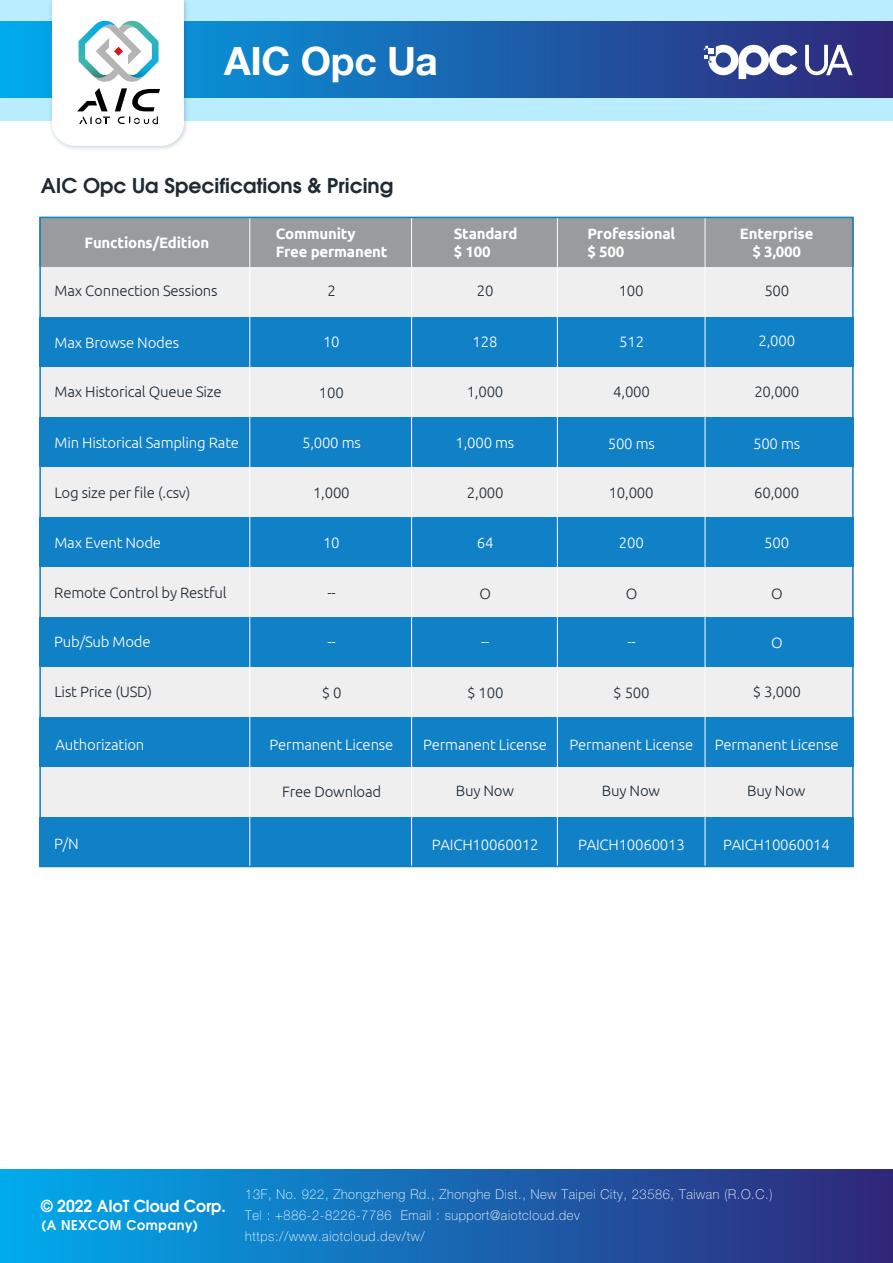
<style>
.page{position:relative;width:893px;height:1263px;background:#fff}
.page>*{position:absolute;margin:0;border:0;box-sizing:border-box;transform-origin:0 0}
.t1{font:700 39px "Helvetica Neue LT";letter-spacing:-.01em;color:#fff}
.t2{font:600 20.4px "Avant Garde";color:#1f2a34}
.t3{font:600 16.5px "Avant Garde";color:#fff;scale:.95 1}
.t4{font:300 15px "Ubuntu";letter-spacing:-.015em;color:#fff}
.t5{font:300 15px "Ubuntu";letter-spacing:-.015em;color:#1f2a34}
.t6{font:700 15px/18px "Ubuntu";letter-spacing:-.015em;color:#fff}
.t7{font:100 13.5px/21px "Helvetica Neue LT Pro";letter-spacing:.05em;color:#fff;scale:.95 1}
.t8{font:600 13.5px "Avant Garde";letter-spacing:.05em;color:#fff;scale:.95 1}
</style>
<div class="page">
<div style="left:0;top:1169px;width:893px;height:94px;background:linear-gradient(to right,#00abed,#302679)"></div>
<div style="left:0;top:0;width:893px;height:121px;background:#baedff"></div>
<svg style="left:0;top:21px;width:893px;height:77px;background:#1a62ad"></svg>
<svg style="left:704px;top:45px;width:93px;height:34px;background:#969fc6"></svg>
<svg style="left:805px;top:45px;width:48px;height:30px"></svg>
<div style="left:39px;top:717px;width:814px;height:49px;background:#1080c7"></div>
<div style="left:39px;top:817px;width:814px;height:49px;background:#1080c7"></div>
<div style="left:39px;top:667px;width:814px;height:49px;background:#efefef"></div>
<div style="left:39px;top:767px;width:814px;height:49px;background:#efefef"></div>
<div style="left:39px;top:617px;width:814px;height:49px;background:#1080c7"></div>
<div style="left:39px;top:567px;width:814px;height:49px;background:#efefef"></div>
<div style="left:39px;top:517px;width:814px;height:50px;background:#1080c7"></div>
<div style="left:39px;top:467px;width:814px;height:50px;background:#efefef"></div>
<div style="left:39px;top:417px;width:814px;height:50px;background:#1080c7"></div>
<div style="left:39px;top:367px;width:814px;height:50px;background:#efefef"></div>
<div style="left:39px;top:317px;width:814px;height:50px;background:#1080c7"></div>
<div style="left:39px;top:267px;width:814px;height:50px;background:#efefef"></div>
<div style="left:39px;top:217px;width:814px;height:50px;background:#999b9c"></div>
<hr style="left:249px;top:217px;width:1px;height:649px;background:#fff">
<hr style="left:411px;top:217px;width:1px;height:649px;background:#fff">
<hr style="left:557px;top:217px;width:1px;height:649px;background:#fff">
<hr style="left:705px;top:217px;width:1px;height:649px;background:#fff">
<img style="left:47px;top:0;width:145px;height:149px">
<svg style="left:52px;top:0;width:132px;height:146px"></svg>
<h1 class="t1" style="left:224px;top:37px;width:215px">AIC Opc Ua</h1>
<h2 class="t2" style="left:41px;top:172px;width:354px">AIC Opc Ua Specifications &amp; Pricing</h2>
<p class="t6" style="left:85px;top:233px;width:126px">Functions/Edition</p>
<p class="t6" style="left:276px;top:224px;width:113px">Community<br>Free permanent</p>
<p class="t6" style="left:454px;top:225px;width:65px">Standard $ 100</p>
<p class="t6" style="left:587px;top:225px;width:89px">Professional $ 500</p>
<p class="t6" style="left:740px;top:224px;width:75px;text-align:center">Enterprise $ 3,000</p>
<p class="t5" style="left:55px;top:281px;width:165px">Max Connection Sessions</p>
<p class="t5" style="left:328px;top:281px;width:10px">2</p>
<p class="t5" style="left:477px;top:281px;width:18px">20</p>
<p class="t5" style="left:619px;top:281px;width:26px">100</p>
<p class="t5" style="left:764px;top:281px;width:26px">500</p>
<p class="t4" style="left:55px;top:333px;width:126px">Max Browse Nodes</p>
<p class="t4" style="left:323px;top:333px;width:18px">10</p>
<p class="t4" style="left:473px;top:333px;width:26px">128</p>
<p class="t4" style="left:619px;top:333px;width:26px">512</p>
<p class="t4" style="left:758px;top:332px;width:38px">2,000</p>
<p class="t5" style="left:55px;top:383px;width:169px">Max Historical Queue Size</p>
<p class="t5" style="left:319px;top:383px;width:26px">100</p>
<p class="t5" style="left:467px;top:382px;width:38px">1,000</p>
<p class="t5" style="left:613px;top:382px;width:38px">4,000</p>
<p class="t5" style="left:754px;top:382px;width:46px">20,000</p>
<p class="t4" style="left:55px;top:433px;width:186px">Min Historical Sampling Rate</p>
<p class="t4" style="left:302px;top:433px;width:60px">5,000 ms</p>
<p class="t4" style="left:455px;top:433px;width:60px">1,000 ms</p>
<p class="t4" style="left:608px;top:434px;width:49px">500 ms</p>
<p class="t4" style="left:753px;top:434px;width:49px">500 ms</p>
<p class="t5" style="left:54px;top:484px;width:138px">Log size per file (.csv)</p>
<p class="t5" style="left:313px;top:483px;width:38px">1,000</p>
<p class="t5" style="left:467px;top:483px;width:38px">2,000</p>
<p class="t5" style="left:609px;top:483px;width:46px">10,000</p>
<p class="t5" style="left:754px;top:483px;width:46px">60,000</p>
<p class="t4" style="left:55px;top:534px;width:108px">Max Event Node</p>
<p class="t4" style="left:323px;top:533px;width:18px">10</p>
<p class="t4" style="left:477px;top:533px;width:18px">64</p>
<p class="t4" style="left:619px;top:533px;width:26px">200</p>
<p class="t4" style="left:764px;top:533px;width:26px">500</p>
<p class="t5" style="left:54px;top:584px;width:174px">Remote Control by Restful</p>
<p class="t5" style="left:328px;top:584px;width:10px">--</p>
<p class="t5" style="left:480px;top:584px;width:13px">O</p>
<p class="t5" style="left:626px;top:584px;width:13px">O</p>
<p class="t5" style="left:771px;top:584px;width:13px">O</p>
<p class="t4" style="left:54px;top:633px;width:98px">Pub/Sub Mode</p>
<p class="t4" style="left:328px;top:632px;width:10px">--</p>
<p class="t4" style="left:481px;top:632px;width:10px">--</p>
<p class="t4" style="left:627px;top:632px;width:10px">--</p>
<p class="t4" style="left:771px;top:633px;width:13px">O</p>
<p class="t5" style="left:54px;top:683px;width:99px">List Price (USD)</p>
<p class="t5" style="left:322px;top:683px;width:21px">$ 0</p>
<p class="t5" style="left:467px;top:683px;width:38px">$ 100</p>
<p class="t5" style="left:613px;top:683px;width:38px">$ 500</p>
<p class="t5" style="left:753px;top:683px;width:50px">$ 3,000</p>
<p class="t4" style="left:56px;top:736px;width:90px">Authorization</p>
<p class="t4" style="left:270px;top:735px;width:125px">Permanent License</p>
<p class="t4" style="left:423px;top:735px;width:125px">Permanent License</p>
<p class="t4" style="left:569px;top:735px;width:125px">Permanent License</p>
<p class="t4" style="left:715px;top:735px;width:125px">Permanent License</p>
<p class="t5" style="left:282px;top:783px;width:101px">Free Download</p>
<p class="t5" style="left:456px;top:781px;width:60px">Buy Now</p>
<p class="t5" style="left:602px;top:781px;width:60px">Buy Now</p>
<p class="t5" style="left:747px;top:781px;width:60px">Buy Now</p>
<p class="t4" style="left:54px;top:835px;width:26px">P/N</p>
<p class="t4" style="left:432px;top:836px;width:108px">PAICH10060012</p>
<p class="t4" style="left:578px;top:836px;width:108px">PAICH10060013</p>
<p class="t4" style="left:723px;top:836px;width:108px">PAICH10060014</p>
<p class="t3" style="left:41px;top:1194px;width:196px">© 2022 AIoT Cloud Corp.</p>
<p class="t8" style="left:41px;top:1216px;width:167px">(A NEXCOM Company)</p>
<p class="t7" style="left:245px;top:1183px;width:556px">13F, No. 922, Zhongzheng Rd., Zhonghe Dist., New Taipei City, 23586, Taiwan (R.O.C.)<br>Tel : +886-2-8226-7786 Email : support@aiotcloud.dev<br>https://www.aiotcloud.dev/tw/</p>
</div>
